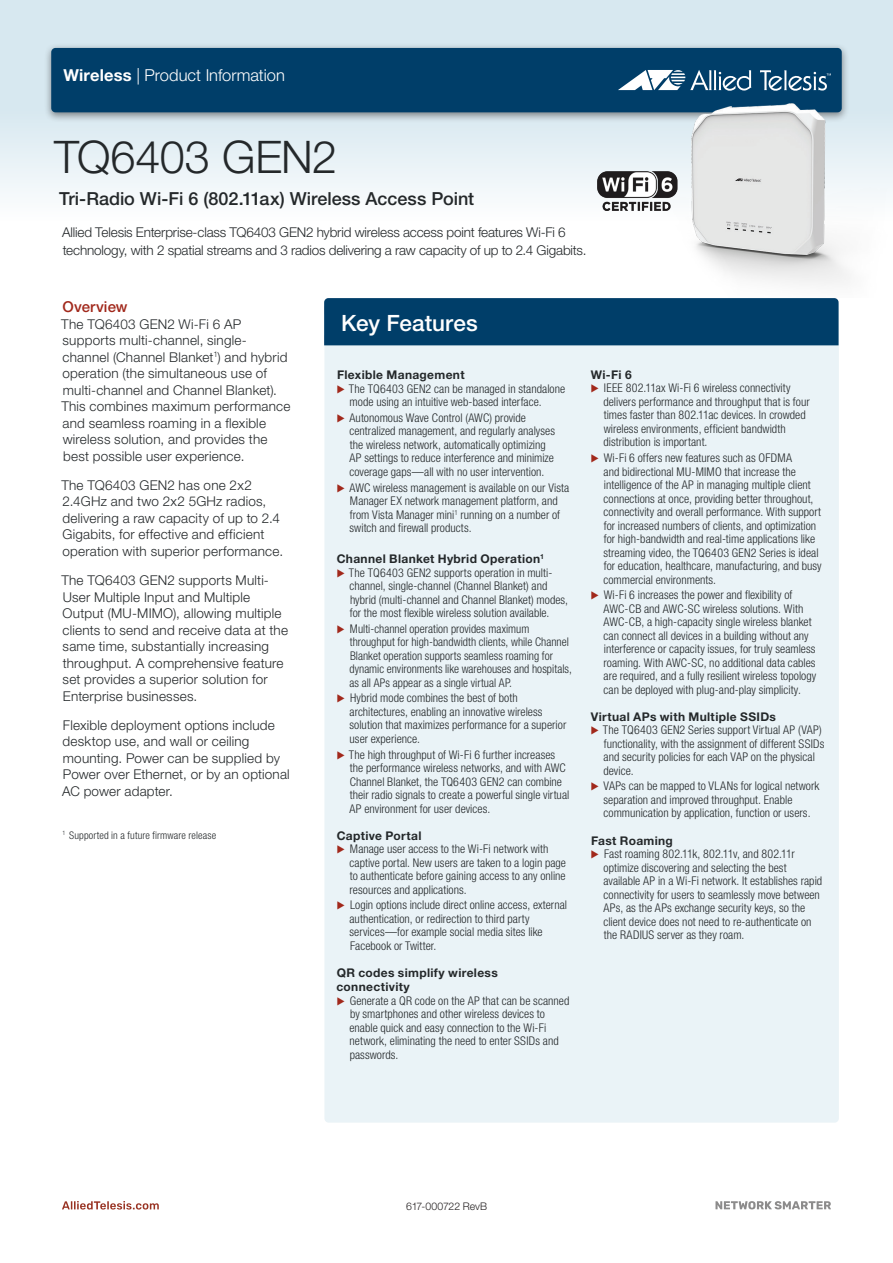
<style>
.page{position:relative;width:893px;height:1263px;background:#fff}
.page>*{position:absolute;margin:0;border:0;box-sizing:border-box;transform-origin:0 0}
.t1{font:300 45px "Helvetica Neue";letter-spacing:-.01em;color:#24282a}
.t2{font:500 22.5px "Helvetica Neue";color:#fff}
.t3{font:500 18px "Helvetica Neue";color:#24282a}
.t4{font:300 16.5px "Helvetica Neue";color:#fff}
.t5{font:500 15px "Helvetica Neue";letter-spacing:.005em;color:#a1281b}
.t6{font:300 13.5px/16.5px "Helvetica Neue";letter-spacing:.015em;color:#24282a}
.t7{font:300 13.5px/18px "Helvetica Neue";letter-spacing:-.01em;color:#24282a}
.t8{font:300 condensed 12px/13.5px "Helvetica Neue";letter-spacing:.005em;color:#24282a}
.t9{font:700 12px "Helvetica Neue";letter-spacing:.03em;color:#24282a}
.t10{font:300 condensed 10.5px "Helvetica Neue";letter-spacing:.015em;color:#24282a}
.t11{font:300 10.5px "Helvetica Neue";letter-spacing:-.005em;color:#231f20}
.s1{font-weight:700}
.s2{font-family:"Allied Telesis";font-stretch:normal;font-size:13.5px;color:#a1281b}
</style>
<div class="page">
<svg style="left:62px;top:1201px;width:97px;height:8px"></svg>
<svg style="left:715px;top:1201px;width:116px;height:8px"></svg>
<div style="left:324px;top:303px;width:515px;height:820px;background:#eaf3f7"></div>
<div style="left:324px;top:298px;width:514px;height:47px;background:#003e69"></div>
<div style="left:0;top:0;width:893px;height:221px;background:linear-gradient(to bottom,#cde2ec,#f4f8fb)"></div>
<div style="left:43px;top:43px;width:807px;height:80px;background:#231f20;opacity:.5"></div>
<div style="left:51px;top:48px;width:791px;height:64px;background:#003e69;border-radius:4px"></div>
<svg style="left:760px;top:70px;width:71px;height:21px"></svg>
<svg style="left:618px;top:70px;width:133px;height:21px"></svg>
<img style="left:597px;top:172px;width:67px;height:39px">
<img style="left:664px;top:104px;width:223px;height:181px">
<h3 class="t4" style="left:63px;top:65px;width:223px"><span class="s1">Wireless</span> | Product Information</h3>
<h1 class="t1" style="left:54px;top:130px;width:285px">TQ6403 GEN2</h1>
<h3 class="t3" style="left:59px;top:188px;width:417px">Tri-Radio Wi-Fi 6 (802.11ax) Wireless Access Point</h3>
<p class="t7" style="left:62px;top:223px;width:526px">Allied Telesis Enterprise-class TQ6403 GEN2 hybrid wireless access point features Wi-Fi 6 technology, with 2 spatial streams and 3 radios delivering a raw capacity of up to 2.4 Gigabits.</p>
<p class="t5" style="left:62px;top:298px;width:67px">Overview</p>
<p class="t6" style="left:61px;top:315px;width:231px">The TQ6403 GEN2 Wi-Fi 6 AP supports multi-channel, single&shy;channel (Channel Blanket<sup>1</sup>) and hybrid operation (the simultaneous use of multi-channel and Channel Blanket).<br>This combines maximum performance and seamless roaming in a flexible wireless solution, and provides the best possible user experience.</p>
<p class="t6" style="left:61px;top:476px;width:223px">The TQ6403 GEN2 has one 2x2<br>2.4GHz and two 2x2 5GHz radios, delivering a raw capacity of up to 2.4<br>Gigabits, for effective and efficient operation with superior performance.</p>
<p class="t6" style="left:61px;top:572px;width:228px">The TQ6403 GEN2 supports Multi-User Multiple Input and Multiple Output (MU-MIMO), allowing multiple clients to send and receive data at the same time, substantially increasing throughput. A comprehensive feature set provides a superior solution for Enterprise businesses.</p>
<p class="t6" style="left:62px;top:716px;width:229px">Flexible deployment options include desktop use, and wall or ceiling mounting. Power can be supplied by<br>Power over Ethernet, or by an optional<br>AC power adapter.</p>
<p class="t10" style="left:62px;top:829px;width:155px"><sup>1</sup> Supported in a future firmware release</p>
<h2 class="t2" style="left:341px;top:310px;width:138px">Key Features</h2>
<p class="t9" style="left:337px;top:368px;width:129px">Flexible Management</p>
<p class="t8" style="left:337px;top:382px;width:230px"><span class="s2">ۼ</span> The TQ6403 GEN2 can be managed in standalone</p>
<p class="t8" style="left:350px;top:395px;width:194px">mode using an intuitive web-based interface.</p>
<p class="t8" style="left:349px;top:411px;width:207px;text-indent:-13px"><span class="s2">ۼ</span> Autonomous Wave Control (AWC) provide centralized management, and regularly analyses the wireless network, automatically optimizing AP settings to reduce interference and minimize coverage gaps—all with no user intervention.</p>
<p class="t8" style="left:349px;top:480px;width:221px;text-indent:-13px"><span class="s2">ۼ</span> AWC wireless management is available on our Vista Manager EX network management platform, and from Vista Manager mini<sup>1</sup> running on a number of switch and firewall products.</p>
<p class="t9" style="left:337px;top:551px;width:209px">Channel Blanket Hybrid Operation<sup>1</sup></p>
<p class="t8" style="left:337px;top:565px;width:217px"><span class="s2">ۼ</span> The TQ6403 GEN2 supports operation in multi-</p>
<p class="t8" style="left:349px;top:579px;width:199px">channel, single-channel (Channel Blanket) and</p>
<p class="t8" style="left:350px;top:592px;width:220px">hybrid (multi-channel and Channel Blanket) modes,</p>
<p class="t8" style="left:350px;top:606px;width:201px">for the most flexible wireless solution available.</p>
<p class="t8" style="left:349px;top:622px;width:224px;text-indent:-13px"><span class="s2">ۼ</span> Multi-channel operation provides maximum throughput for high-bandwidth clients, while Channel Blanket operation supports seamless roaming for dynamic environments like warehouses and hospitals, as all APs appear as a single virtual AP.</p>
<p class="t8" style="left:349px;top:691px;width:218px;text-indent:-13px"><span class="s2">ۼ</span> Hybrid mode combines the best of both architectures, enabling an innovative wireless solution that maximizes performance for a superior user experience.</p>
<p class="t8" style="left:349px;top:747px;width:221px;text-indent:-13px"><span class="s2">ۼ</span> The high throughput of Wi-Fi 6 further increases the performance wireless networks, and with AWC Channel Blanket, the TQ6403 GEN2 can combine their radio signals to create a powerful single virtual AP environment for user devices.</p>
<p class="t9" style="left:337px;top:828px;width:86px">Captive Portal</p>
<p class="t8" style="left:337px;top:842px;width:213px"><span class="s2">ۼ</span> Manage user access to the Wi-Fi network with</p>
<p class="t8" style="left:350px;top:855px;width:218px">captive portal. New users are taken to a login page</p>
<p class="t8" style="left:350px;top:869px;width:217px">to authenticate before gaining access to any online</p>
<p class="t8" style="left:350px;top:882px;width:119px">resources and applications.</p>
<p class="t8" style="left:349px;top:898px;width:219px;text-indent:-13px"><span class="s2">ۼ</span> Login options include direct online access, external authentication, or redirection to third party services—for example social media sites like Facebook or Twitter.</p>
<p class="t9" style="left:337px;top:965px;width:163px">QR codes simplify wireless</p>
<p class="t9" style="left:336px;top:979px;width:75px">connectivity</p>
<p class="t8" style="left:337px;top:994px;width:234px"><span class="s2">ۼ</span> Generate a QR code on the AP that can be scanned</p>
<p class="t8" style="left:350px;top:1007px;width:196px">by smartphones and other wireless devices to</p>
<p class="t8" style="left:349px;top:1021px;width:198px">enable quick and easy connection to the Wi-Fi</p>
<p class="t8" style="left:350px;top:1034px;width:211px">network, eliminating the need to enter SSIDs and</p>
<p class="t8" style="left:350px;top:1048px;width:50px">passwords.</p>
<p class="t9" style="left:591px;top:367px;width:42px">Wi-Fi 6</p>
<p class="t8" style="left:591px;top:381px;width:201px"><span class="s2">ۼ</span> IEEE 802.11ax Wi-Fi 6 wireless connectivity</p>
<p class="t8" style="left:603px;top:395px;width:208px">delivers performance and throughput that is four</p>
<p class="t8" style="left:604px;top:408px;width:203px">times faster than 802.11ac devices. In crowded</p>
<p class="t8" style="left:604px;top:422px;width:183px">wireless environments, efficient bandwidth</p>
<p class="t8" style="left:603px;top:435px;width:106px">distribution is important.</p>
<p class="t8" style="left:603px;top:451px;width:220px;text-indent:-13px"><span class="s2">ۼ</span> Wi-Fi 6 offers new features such as OFDMA<br>and bidirectional MU-MIMO that increase the intelligence of the AP in managing multiple client connections at once, providing better throughout, connectivity and overall performance. With support for increased numbers of clients, and optimization for high-bandwidth and real-time applications like streaming video, the TQ6403 GEN2 Series is ideal for education, healthcare, manufacturing, and busy commercial environments.</p>
<p class="t8" style="left:603px;top:588px;width:214px;text-indent:-13px"><span class="s2">ۼ</span> Wi-Fi 6 increases the power and flexibility of AWC-CB and AWC-SC wireless solutions. With AWC-CB, a high-capacity single wireless blanket can connect all devices in a building without any interference or capacity issues, for truly seamless roaming. With AWC-SC, no additional data cables are required, and a fully resilient wireless topology can be deployed with plug-and-play simplicity.</p>
<p class="t9" style="left:591px;top:709px;width:187px">Virtual APs with Multiple SSIDs</p>
<p class="t8" style="left:591px;top:723px;width:233px"><span class="s2">ۼ</span> The TQ6403 GEN2 Series support Virtual AP (VAP)</p>
<p class="t8" style="left:604px;top:737px;width:222px">functionality, with the assignment of different SSIDs</p>
<p class="t8" style="left:603px;top:750px;width:213px">and security policies for each VAP on the physical</p>
<p class="t8" style="left:603px;top:764px;width:32px">device.</p>
<p class="t8" style="left:603px;top:779px;width:217px;text-indent:-13px"><span class="s2">ۼ</span> VAPs can be mapped to VLANs for logical network separation and improved throughput. Enable communication by application, function or users.</p>
<p class="t9" style="left:591px;top:833px;width:83px">Fast Roaming</p>
<p class="t8" style="left:591px;top:847px;width:205px"><span class="s2">ۼ</span> Fast roaming 802.11k, 802.11v, and 802.11r</p>
<p class="t8" style="left:603px;top:860px;width:185px">optimize discovering and selecting the best</p>
<p class="t8" style="left:603px;top:874px;width:220px">available AP in a Wi-Fi network. It establishes rapid</p>
<p class="t8" style="left:603px;top:887px;width:218px">connectivity for users to seamlessly move between</p>
<p class="t8" style="left:603px;top:901px;width:203px">APs, as the APs exchange security keys, so the</p>
<p class="t8" style="left:603px;top:914px;width:210px">client device does not need to re-authenticate on</p>
<p class="t8" style="left:604px;top:928px;width:142px">the RADIUS server as they roam.</p>
<p class="t11" style="left:406px;top:1200px;width:82px">617-000722 RevB</p>
</div>
